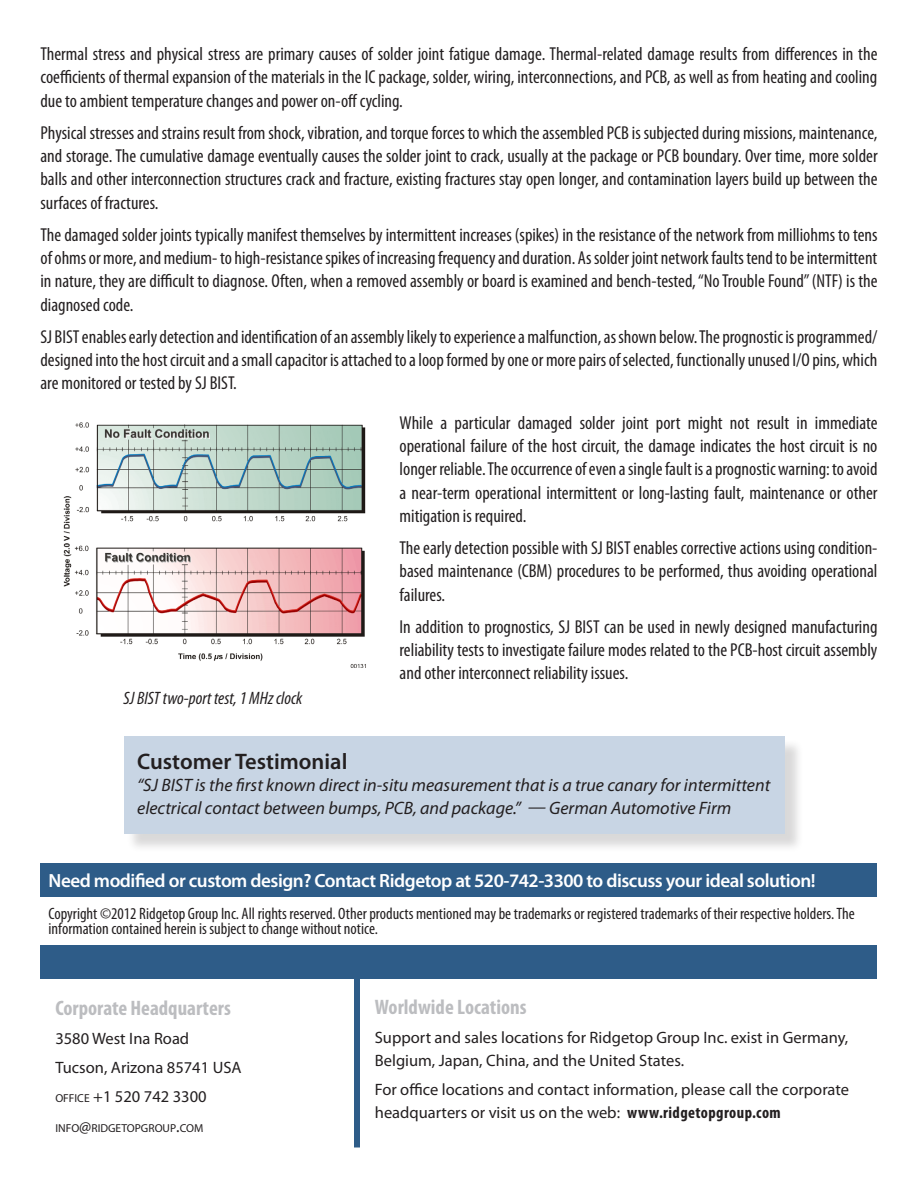
<style>
.page{position:relative;width:918px;height:1188px;background:#fff}
.page>*{position:absolute;margin:0;border:0;box-sizing:border-box;transform-origin:0 0}
.t1{font:600 22.5px "Myriad Pro";color:#231f20}
.t2{font:700 condensed 21px "Myriad Pro";color:#bcbdc0}
.t3{font:600 19.2px "Myriad Pro";letter-spacing:-.025em;color:#fff}
.Body__B{font:condensed 18.75px/23.2px "Myriad Pro";color:#231f20;text-align:justify}
.t4{font:italic 18px/22.5px "Myriad Pro";color:#231f20}
.t5{font:italic condensed 18px "Myriad Pro";color:#231f20}
.t6{font:16.5px/29.2px "Myriad Pro";color:#231f20}
.t7{font:condensed 16.5px/15px "Myriad Pro";color:#231f20}
.t8{font:11.55px "Myriad Pro";color:#231f20}
.s1{font-size:11.55px}
.s2{font-size:16.5px}
.s3{font-weight:700;font-stretch:condensed}
</style>
<div class="page">
<div style="left:40px;top:945px;width:838px;height:34px;background:#2e5c88"></div>
<div style="left:354px;top:958px;width:6px;height:189px;background:#2e5c88"></div>
<div style="left:40px;top:863px;width:838px;height:34px;background:#2e5c88"></div>
<img style="left:63px;top:423px;width:303px;height:245px">
<div style="left:127px;top:738px;width:677px;height:115px;background:#231f20;opacity:.17"></div>
<div style="left:124px;top:736px;width:661px;height:98px;background:#c8d5e4"></div>
<p class="Body__B" style="left:40px;top:42px;width:838px">Thermal stress and physical stress are primary causes of solder joint fatigue damage. Thermal-related damage results from differences in the coefficients of thermal expansion of the materials in the IC package, solder, wiring, interconnections, and PCB, as well as from heating and cooling due to ambient temperature changes and power on-off cycling.</p>
<p class="Body__B" style="left:40px;top:121px;width:839px">Physical stresses and strains result from shock, vibration, and torque forces to which the assembled PCB is subjected during missions, maintenance, and storage. The cumulative damage eventually causes the solder joint to crack, usually at the package or PCB boundary. Over time, more solder balls and other interconnection structures crack and fracture, existing fractures stay open longer, and contamination layers build up between the surfaces of fractures.</p>
<p class="Body__B" style="left:40px;top:223px;width:839px">The damaged solder joints typically manifest themselves by intermittent increases (spikes) in the resistance of the network from milliohms to tens of ohms or more, and medium- to high-resistance spikes of increasing frequency and duration. As solder joint network faults tend to be intermittent in nature, they are difficult to diagnose. Often, when a removed assembly or board is examined and bench-tested, “No Trouble Found” (NTF) is the diagnosed code.</p>
<p class="Body__B" style="left:40px;top:325px;width:838px">SJ BIST enables early detection and identification of an assembly likely to experience a malfunction, as shown below. The prognostic is programmed/ designed into the host circuit and a small capacitor is attached to a loop formed by one or more pairs of selected, functionally unused I/O pins, which are monitored or tested by SJ BIST.</p>
<p class="Body__B" style="left:400px;top:411px;width:479px">While a particular damaged solder joint port might not result in immediate operational failure of the host circuit, the damage indicates the host circuit is no longer reliable. The occurrence of even a single fault is a prognostic warning: to avoid a near-term operational intermittent or long-lasting fault, maintenance or other mitigation is required.</p>
<p class="Body__B" style="left:400px;top:536px;width:479px">The early detection possible with SJ BIST enables corrective actions using condition&shy;based maintenance (CBM) procedures to be performed, thus avoiding operational failures.</p>
<p class="Body__B" style="left:400px;top:615px;width:479px">In addition to prognostics, SJ BIST can be used in newly designed manufacturing reliability tests to investigate failure modes related to the PCB-host circuit assembly and other interconnect reliability issues.</p>
<p class="t5" style="left:124px;top:688px;width:180px">SJ BIST two-port test, 1 MHz clock</p>
<p class="t1" style="left:137px;top:747px;width:212px">Customer Testimonial</p>
<p class="t4" style="left:137px;top:774px;width:635px">“SJ BIST is the first known direct in-situ measurement that is a true canary for intermittent electrical contact between bumps, PCB, and package.” — German Automotive Firm</p>
<p class="t3" style="left:49px;top:869px;width:769px">Need modified or custom design? Contact Ridgetop at 520-742-3300 to discuss your ideal solution!</p>
<p class="t7" style="left:49px;top:906px;width:808px">Copyright ©2012 Ridgetop Group Inc. All rights reserved. Other products mentioned may be trademarks or registered trademarks of their respective holders. The information contained herein is subject to change without notice.</p>
<p class="t2" style="left:55px;top:994px;width:177px">Corporate Headquarters</p>
<p class="t6" style="left:55px;top:1023px;width:188px">3580 West Ina Road<br>Tucson, Arizona 85741 USA<br><span class="s1">OFFICE</span> +1 520 742 3300</p>
<p class="t8" style="left:55px;top:1121px;width:150px">INFO<span class="s2">@</span>RIDGETOPGROUP<span class="s2">.</span>COM</p>
<p class="t2" style="left:375px;top:994px;width:153px">Worldwide Locations</p>
<p class="t6" style="left:375px;top:1026px;width:475px;line-height:22.5px">Support and sales locations for Ridgetop Group Inc. exist in Germany,<br>Belgium, Japan, China, and the United States.</p>
<p class="t6" style="left:375px;top:1078px;width:476px;line-height:22.5px">For office locations and contact information, please call the corporate headquarters or visit us on the web: <span class="s3">www.ridgetopgroup.com</span></p>
</div>
